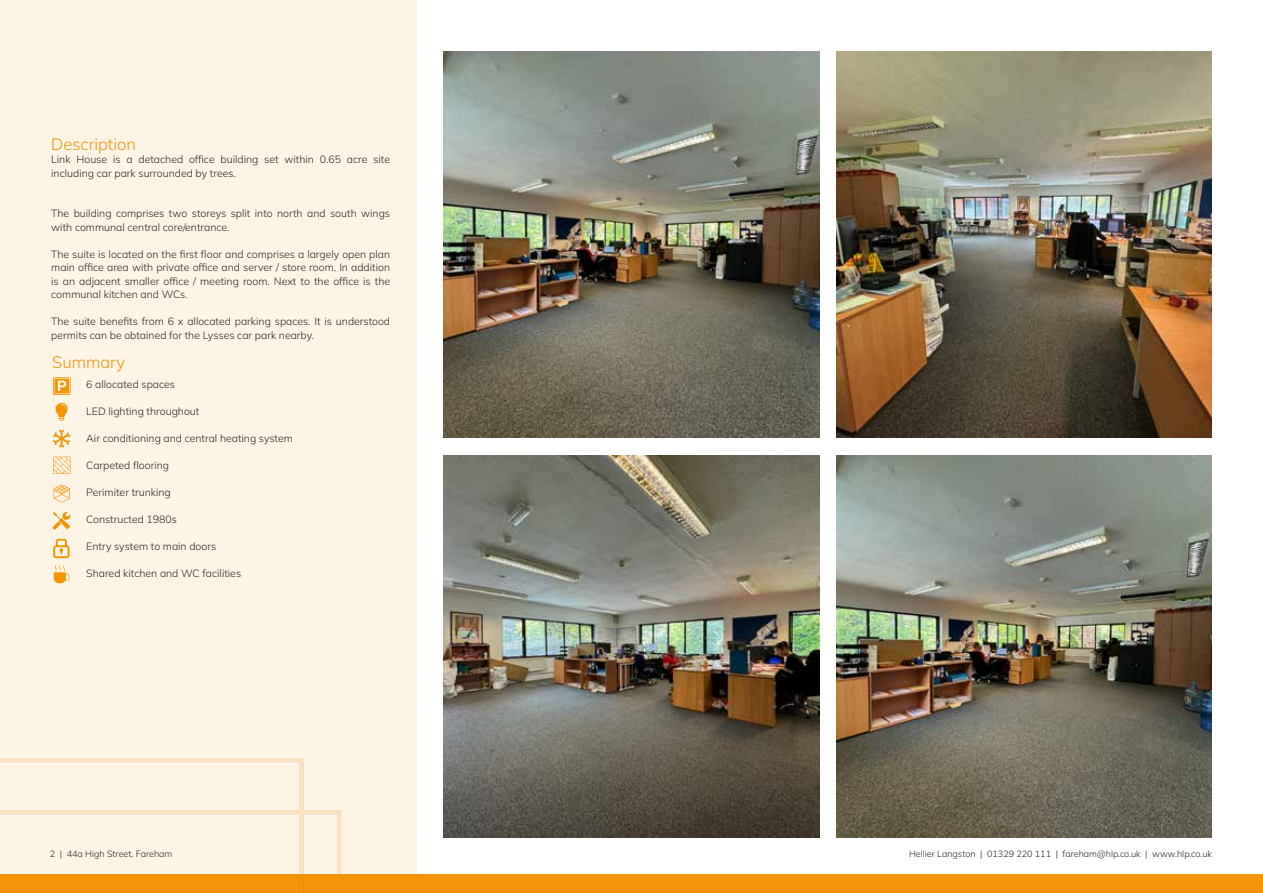
<style>
.page{position:relative;width:1263px;height:893px;background:#fff}
.page>*{position:absolute;margin:0;border:0;box-sizing:border-box;transform-origin:0 0}
.t1{font:200 16.5px "Mulish";color:#f49409}
.t2{font:200 10.5px/13.5px "Mulish";color:#2a2724}
.t3{font:200 9px "Mulish";color:#2a2724}
</style>
<div class="page">
<div style="left:0;top:0;width:417px;height:893px;background:#fdf4e6"></div>
<svg style="left:54px;top:565px;width:15px;height:18px"></svg>
<img style="left:444px;top:51px;width:375px;height:386px">
<img style="left:836px;top:51px;width:376px;height:386px">
<img style="left:444px;top:455px;width:375px;height:382px">
<img style="left:836px;top:455px;width:376px;height:382px">
<div style="left:0;top:874px;width:1263px;height:19px;background:#f49409"></div>
<img style="left:0;top:758px;width:341px;height:135px">
<svg style="left:53px;top:377px;width:18px;height:18px"></svg>
<svg style="left:53px;top:512px;width:17px;height:18px"></svg>
<svg style="left:56px;top:403px;width:12px;height:18px"></svg>
<svg style="left:53px;top:457px;width:17px;height:17px"></svg>
<svg style="left:54px;top:484px;width:16px;height:19px"></svg>
<svg style="left:53px;top:430px;width:17px;height:18px"></svg>
<svg style="left:53px;top:539px;width:16px;height:19px"></svg>
<h1 class="t1" style="left:51px;top:132px;width:86px">Description</h1>
<p class="t2" style="left:51px;top:152px;width:340px">Link House is a detached office building set within 0.65 acre site including car park surrounded by trees.</p>
<p class="t2" style="left:51px;top:206px;width:340px">The building comprises two storeys split into north and south wings with communal central core/entrance.</p>
<p class="t2" style="left:51px;top:247px;width:340px;text-align:justify">The suite is located on the first floor and comprises a largely open plan main office area with private office and server / store room. In addition is an adjacent smaller office / meeting room. Next to the office is the communal kitchen and WCs.</p>
<p class="t2" style="left:51px;top:314px;width:340px">The suite benefits from 6 x allocated parking spaces. It is understood permits can be obtained for the Lysses car park nearby.</p>
<p class="t2" style="left:86px;top:378px;width:90px">6 allocated spaces</p>
<p class="t2" style="left:86px;top:405px;width:115px">LED lighting throughout</p>
<p class="t2" style="left:86px;top:432px;width:208px">Air conditioning and central heating system</p>
<p class="t2" style="left:86px;top:459px;width:84px">Carpeted flooring</p>
<p class="t2" style="left:86px;top:486px;width:86px">Perimiter trunking</p>
<p class="t2" style="left:86px;top:513px;width:92px">Constructed 1980s</p>
<p class="t2" style="left:86px;top:540px;width:131px">Entry system to main doors</p>
<p class="t2" style="left:86px;top:567px;width:156px">Shared kitchen and WC facilities</p>
<h1 class="t1" style="left:52px;top:351px;width:74px">Summary</h1>
<p class="t3" style="left:50px;top:848px;width:124px">2 | 44a High Street, Fareham</p>
<p class="t3" style="left:909px;top:848px;width:304px">Hellier Langston | 01329 220 111 | fareham@hlp.co.uk | www.hlp.co.uk</p>
</div>
